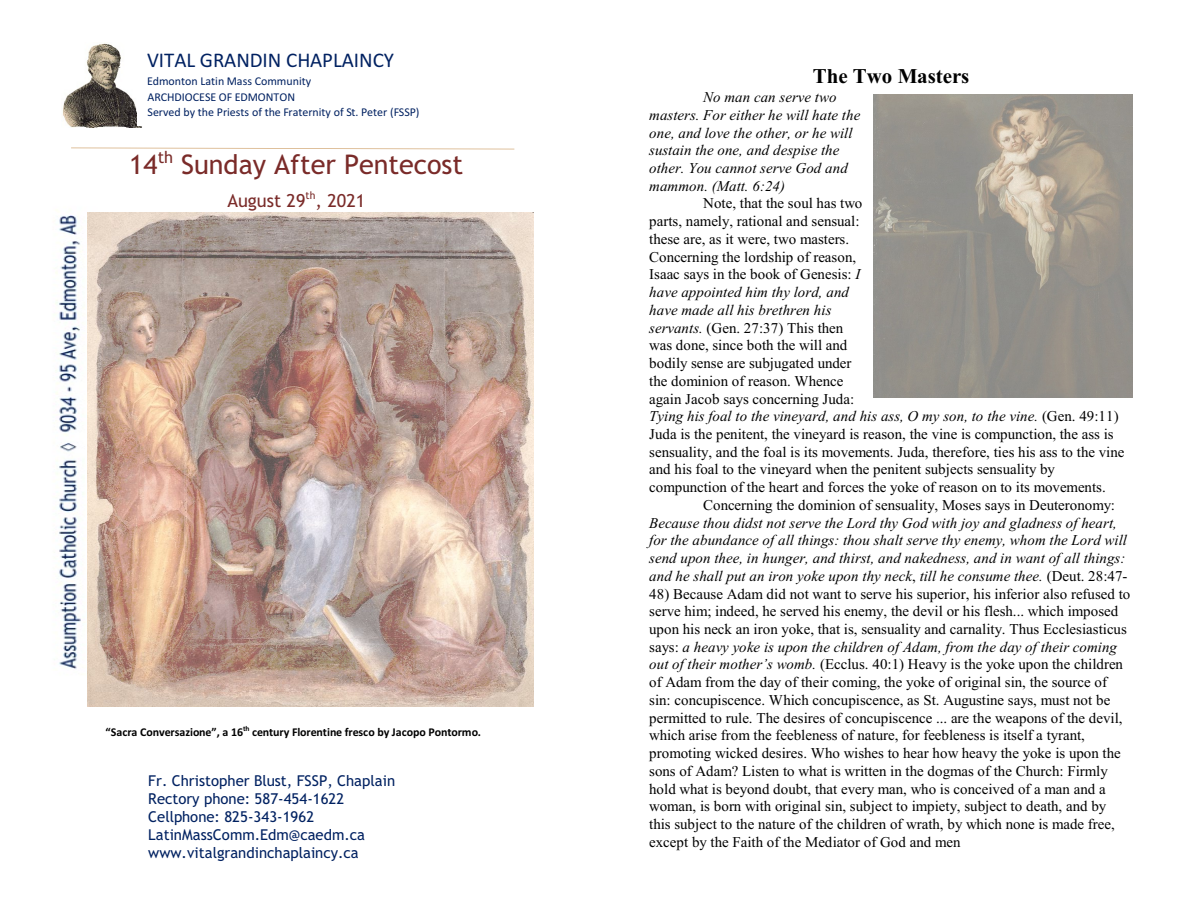
<style>
.page{position:relative;width:1188px;height:918px;background:#fff}
.page>*{position:absolute;margin:0;border:0;box-sizing:border-box;transform-origin:0 0}
.t1{font:27px "Trebuchet MS";color:#7a2b29}
.t2{font:21px "Calibri";color:#002161}
.t3{font:700 21px "Times New Roman";letter-spacing:-.005em;color:#000}
.t4{font:18px "Trebuchet MS";color:#7a2b29}
.t5{font:15px/17.7px "Times New Roman";color:#000}
.t6{font:italic 15px/17.7px "Times New Roman";color:#000}
.t7{font:15px/17.9px "Trebuchet MS";color:#002161}
.t8{font:12px/15.1px "Calibri";color:#002161}
.t9{font:700 12px "Calibri";letter-spacing:-.01em;color:#000}
.s1{font-style:italic}
.s2{font-style:normal}
</style>
<div class="page">
<img style="left:63px;top:43px;width:79px;height:85px">
<img style="left:56px;top:212px;width:44px;height:457px">
<img style="left:87px;top:213px;width:446px;height:494px">
<svg style="left:71px;top:147px;width:444px;height:3px"></svg>
<div style="left:137px;top:85px;width:316px;height:41px;background:#fff"></div>
<img style="left:874px;top:94px;width:258px;height:303px">
<h2 class="t2" style="left:147px;top:52px;width:249px">VITAL GRANDIN CHAPLAINCY</h2>
<p class="t8" style="left:147px;top:74px;width:166px">Edmonton Latin Mass Community</p>
<p class="t8" style="left:148px;top:90px;width:273px">ARCHDIOCESE OF EDMONTON<br>Served by the Priests of the Fraternity of St. Peter (FSSP)</p>
<h1 class="t1" style="left:129px;top:155px;width:335px">14<sup>th</sup> Sunday After Pentecost</h1>
<p class="t4" style="left:228px;top:194px;width:139px">August 29<sup>th</sup>, 2021</p>
<p class="t9" style="left:106px;top:727px;width:377px">“Sacra Conversazione”, a 16<sup>th</sup> century Florentine fresco by Jacopo Pontormo.</p>
<p class="t7" style="left:148px;top:773px;width:248px">Fr. Christopher Blust, FSSP, Chaplain<br>Rectory phone: 587-454-1622<br>Cellphone: 825-343-1962<br>LatinMassComm.Edm@caedm.ca www.vitalgrandinchaplaincy.ca</p>
<h2 class="t3" style="left:813px;top:69px;width:158px">The Two Masters</h2>
<p class="t6" style="left:649px;top:90px;width:213px;text-indent:54px">No man can serve two masters. For either he will hate the one, and love the other, or he will sustain the one, and despise the other. You cannot serve God and mammon. (Matt. 6:24)</p>
<p class="t5" style="left:649px;top:196px;width:477px;text-indent:54px">Note, that the soul has two<br>parts, namely, rational and sensual:<br>these are, as it were, two masters.<br>Concerning the lordship of reason,<br>Isaac says in the book of Genesis: <span class="s1">I<br>have appointed him thy lord, and<br>have made all his brethren his<br>servants.</span> (Gen. 27:37) This then<br>was done, since both the will and<br>bodily sense are subjugated under<br>the dominion of reason. Whence<br>again Jacob says concerning Juda:<br><span class="s1">Tying his foal to the vineyard, and his ass, O my son, to the vine.</span> (Gen. 49:11)<br>Juda is the penitent, the vineyard is reason, the vine is compunction, the ass is sensuality, and the foal is its movements. Juda, therefore, ties his ass to the vine and his foal to the vineyard when the penitent subjects sensuality by compunction of the heart and forces the yoke of reason on to its movements.</p>
<p class="t5" style="left:703px;top:498px;width:413px">Concerning the dominion of sensuality, Moses says in Deuteronomy:</p>
<p class="t6" style="left:649px;top:515px;width:480px">Because thou didst not serve the Lord thy God with joy and gladness of heart, for the abundance of all things: thou shalt serve thy enemy, whom the Lord will send upon thee, in hunger, and thirst, and nakedness, and in want of all things: and he shall put an iron yoke upon thy neck<span class="s2">,</span> till he consume thee. <span class="s2">(Deut. 28:47-</span></p>
<p class="t5" style="left:649px;top:586px;width:483px">48) Because Adam did not want to serve his superior, his inferior also refused to serve him; indeed, he served his enemy, the devil or his flesh... which imposed upon his neck an iron yoke, that is, sensuality and carnality. Thus Ecclesiasticus says: <span class="s1">a heavy yoke is upon the children of Adam, from the day of their coming out of their mother’s womb.</span> (Ecclus. 40:1) Heavy is the yoke upon the children of Adam from the day of their coming, the yoke of original sin, the source of sin: concupiscence. Which concupiscence, as St. Augustine says, must not be permitted to rule. The desires of concupiscence ... are the weapons of the devil, which arise from the feebleness of nature, for feebleness is itself a tyrant, promoting wicked desires. Who wishes to hear how heavy the yoke is upon the sons of Adam? Listen to what is written in the dogmas of the Church: Firmly hold what is beyond doubt, that every man, who is conceived of a man and a woman, is born with original sin, subject to impiety, subject to death, and by this subject to the nature of the children of wrath, by which none is made free, except by the Faith of the Mediator of God and men</p>
</div>
